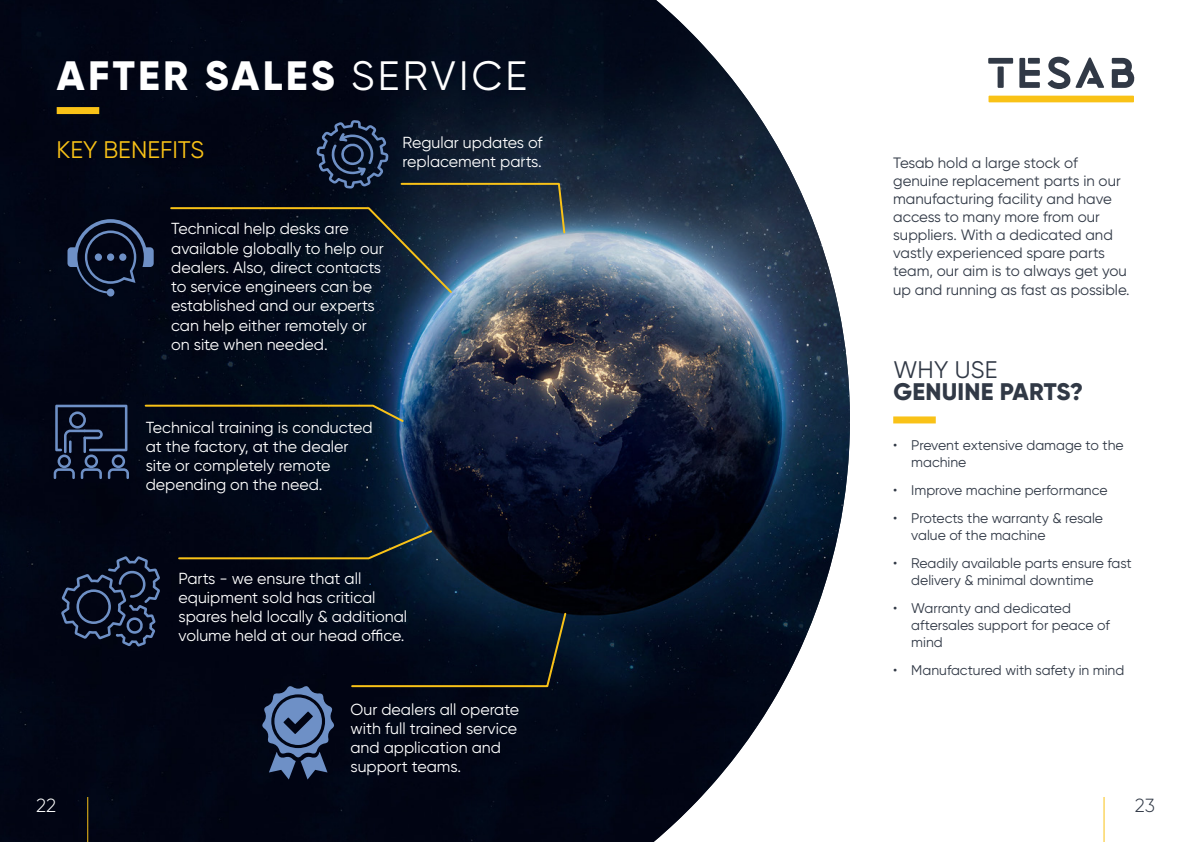
<style>
.page{position:relative;width:1191px;height:842px;background:#fff}
.page>*{position:absolute;margin:0;border:0;box-sizing:border-box;transform-origin:0 0}
.t1{font:800 41px "Gilroy";letter-spacing:.08em;color:#fff}
.t2{font:800 24px "Gilroy";letter-spacing:.01em;color:#313946}
.t3{font:24px "Gilroy";color:#f9c217}
.t4{font:24px "Gilroy";color:#313946}
.t5{font:300 19px "Gilroy";color:#fff}
.t6{font:300 19px "Gilroy";color:#313946}
.t7{font:16px/19.2px "Gilroy";color:#fff}
.t8{font:15px/18.2px "Gilroy";color:#313946}
.t9{font:14px/16.8px "Gilroy";color:#313946}
.s1{font-weight:400}
</style>
<div class="page">
<img style="left:0;top:0;width:850px;height:842px">
<hr style="left:87px;top:797px;width:1px;height:45px;background:#f9c217">
<hr style="left:1103px;top:797px;width:1px;height:45px;background:#f9c217">
<div style="left:57px;top:107px;width:42px;height:7px;background:#f9c217"></div>
<div style="left:893px;top:416px;width:42px;height:7px;background:#f9c217"></div>
<svg style="left:61px;top:556px;width:99px;height:90px;background:#151f35"></svg>
<svg style="left:262px;top:686px;width:72px;height:93px;background:#3b5074"></svg>
<svg style="left:169px;top:120px;width:397px;height:175px;background:#1a2636"></svg>
<svg style="left:350px;top:611px;width:218px;height:77px;background:#09121d"></svg>
<svg style="left:177px;top:529px;width:256px;height:31px;background:#12191f"></svg>
<svg style="left:67px;top:219px;width:87px;height:77px;background:#162037"></svg>
<div style="left:119px;top:253px;width:7px;height:8px;background:#6e90c6;border-radius:50%"></div>
<div style="left:107px;top:253px;width:7px;height:8px;background:#6e90c6;border-radius:50%"></div>
<div style="left:95px;top:253px;width:7px;height:8px;background:#6e90c6;border-radius:50%"></div>
<svg style="left:54px;top:405px;width:75px;height:74px;background:#1c2740"></svg>
<svg style="left:144px;top:404px;width:261px;height:20px;background:#1b2222"></svg>
<div style="left:988px;top:96px;width:146px;height:6px;background:#f9c217"></div>
<div style="left:988px;top:58px;width:25px;height:6px;background:#313946"></div>
<div style="left:997px;top:66px;width:6px;height:22px;background:#313946"></div>
<svg style="left:1047px;top:57px;width:57px;height:32px"></svg>
<svg style="left:1111px;top:58px;width:24px;height:30px"></svg>
<svg style="left:1019px;top:58px;width:20px;height:30px"></svg>
<h1 class="t1" style="left:57px;top:49px;width:472px">AFTER SALES <span class="s1">SERVIC E</span></h1>
<h2 class="t3" style="left:56px;top:134px;width:115px">KEY BEN EFITS</h2>
<p class="t7" style="left:402px;top:132px;width:142px">Regular updates of replacement parts.</p>
<p class="t7" style="left:171px;top:219px;width:214px">Technical help desks are available globally to help our dealers. Also, direct contacts to service engineers can be established and our experts can help either remotely or on site when needed.</p>
<p class="t7" style="left:146px;top:417px;width:229px">Technical training is conducted at the factory, at the dealer site or completely remote depending on the need.</p>
<p class="t7" style="left:178px;top:568px;width:230px">Parts - we ensure that all equipment sold has critical spares held locally &amp; additional volume held at our head office.</p>
<p class="t7" style="left:350px;top:699px;width:170px">Our dealers all operate with full trained service and application and support teams.</p>
<p class="t8" style="left:893px;top:153px;width:238px">Tesab hold a large stock of genuine replacement parts in our manufacturing facility and have access to many more from our suppliers. With a dedicated and vastly experienced spare parts team, our aim is to always get you up and running as fast as possible.</p>
<h2 class="t4" style="left:893px;top:355px;width:103px">Why use</h2>
<h2 class="t2" style="left:893px;top:376px;width:191px">GENUINE PARTS?</h2>
<p class="t9" style="left:911px;top:437px;width:214px;text-indent:-18px">• Prevent extensive damage to the machine</p>
<p class="t9" style="left:893px;top:482px;width:216px">• I mprove machine performance</p>
<p class="t9" style="left:911px;top:510px;width:193px;text-indent:-18px">• Protects the warranty &amp; resale value of the machine</p>
<p class="t9" style="left:911px;top:555px;width:222px;text-indent:-18px">• Readily available parts ensure fast delivery &amp; minimal downtime</p>
<p class="t9" style="left:911px;top:600px;width:200px;text-indent:-18px">• Warranty and dedicated aftersales support for peace of mind</p>
<p class="t9" style="left:893px;top:661px;width:233px">• Manufactured with safety in mind</p>
<p class="t5" style="left:36px;top:794px;width:22px">22</p>
<p class="t6" style="left:1134px;top:794px;width:22px">23</p>
</div>
